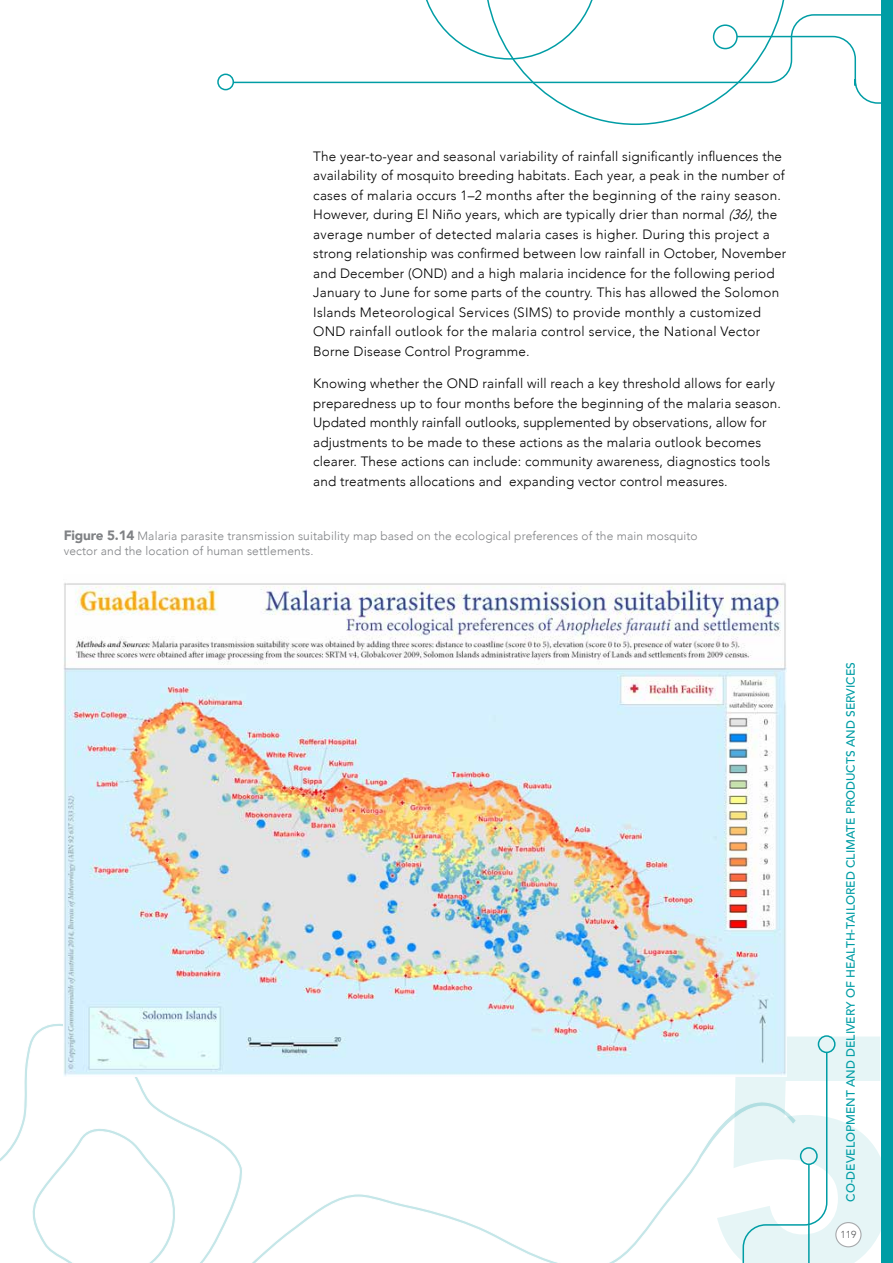
<style>
.page{position:relative;width:893px;height:1263px;background:#fff}
.page>*{position:absolute;margin:0;border:0;box-sizing:border-box;transform-origin:0 0}
.t1{font:900 336.6px "Avenir";color:#009da5}
.t2{font:300 13.5px/19.5px "Avenir";letter-spacing:.01em;color:#000}
.t3{font:300 12px/15px "Avenir";letter-spacing:.01em;color:#808285}
.t4{font:500 12px "Avenir";color:#009da5}
.t5{font:300 10.2px "Avenir";color:#58595b}
.s1{font-style:italic}
.s2{font-weight:900;font-size:13.5px}
</style>
<div class="page">
<svg style="left:252px;top:1123px;width:472px;height:140px"></svg>
<svg style="left:0;top:1023px;width:242px;height:240px"></svg>
<svg style="left:26px;top:1126px;width:151px;height:137px"></svg>
<svg style="left:224px;top:73px;width:195px;height:11px"></svg>
<div style="left:218px;top:74px;width:15px;height:16px;background:#fff;border-radius:50%"></div>
<div style="left:217px;top:74px;width:17px;height:16px;border:2px solid #009da5;border-radius:50%"></div>
<div style="left:881px;top:0;width:12px;height:1263px;background:#009da5"></div>
<svg style="left:419px;top:0;width:462px;height:125px"></svg>
<div style="left:835px;top:1222px;width:27px;height:25px;border:1px solid #a7a9ac;border-radius:50%"></div>
<svg style="left:724px;top:1051px;width:104px;height:212px"></svg>
<div style="left:818px;top:1035px;width:18px;height:18px;border:2px solid #009da5;border-radius:50%"></div>
<div style="left:800px;top:1147px;width:18px;height:18px;border:2px solid #009da5;border-radius:50%"></div>
<img style="left:64px;top:582px;width:723px;height:494px">
<p class="t2" style="left:313px;top:146px;width:475px">The year-to-year and seasonal variability of rainfall significantly influences the availability of mosquito breeding habitats. Each year, a peak in the number of cases of malaria occurs 1–2 months after the beginning of the rainy season.<br>However, during El Niño years, which are typically drier than normal <span class="s1">(36)</span>, the average number of detected malaria cases is higher. During this project a strong relationship was confirmed between low rainfall in October, November and December (OND) and a high malaria incidence for the following period January to June for some parts of the country. This has allowed the Solomon Islands Meteorological Services (SIMS) to provide monthly a customized OND rainfall outlook for the malaria control service, the National Vector Borne Disease Control Programme.</p>
<p class="t2" style="left:313px;top:374px;width:469px">Knowing whether the OND rainfall will reach a key threshold allows for early preparedness up to four months before the beginning of the malaria season.<br>Updated monthly rainfall outlooks, supplemented by observations, allow for adjustments to be made to these actions as the malaria outlook becomes clearer. These actions can include: community awareness, diagnostics tools and treatments allocations and expanding vector control measures.</p>
<p class="t3" style="left:64px;top:528px;width:635px"><span class="s2">Figure 5.14</span> Malaria parasite transmission suitability map based on the ecological preferences of the main mosquito vector and the location of human settlements.</p>
<p class="t4" style="left:840px;top:1202px;width:541px;rotate:-90deg">CO-DEVELOPMENT AND DELIVERY OF HEALTH-TAILORED CLIMATE PRODUCTS AND SERVICES</p>
<p class="t5" style="left:840px;top:1228px;width:18px">119</p>
<h1 class="t1" style="left:706px;top:869px;width:201px">5</h1>
</div>
